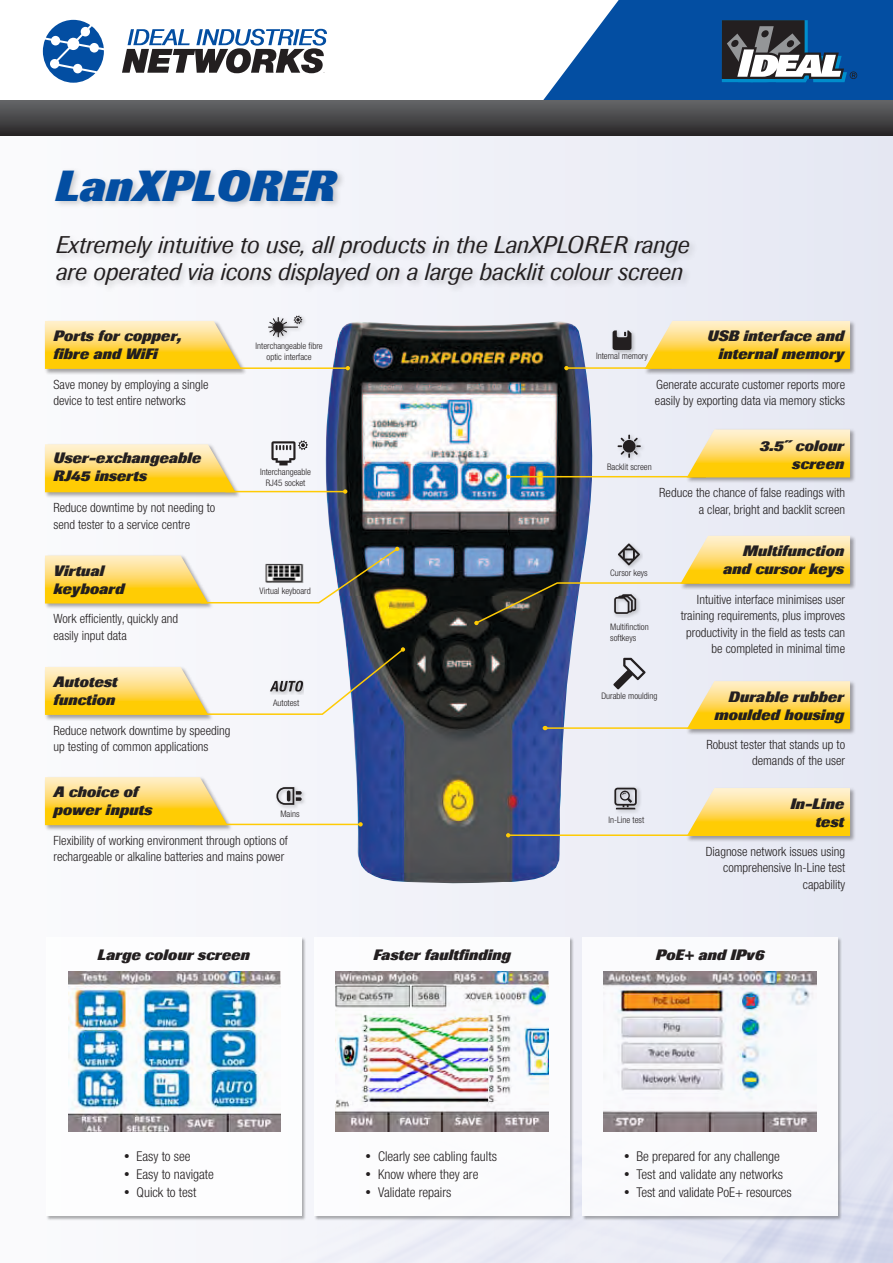
<style>
.page{position:relative;width:893px;height:1263px;background:#fff}
.page>*{position:absolute;margin:0;border:0;box-sizing:border-box;transform-origin:0 0}
.t1{font:italic 800 43.2px "Imago";color:#034ea2}
.t2{font:italic 24px/27px "Imago";color:#231f20}
.t3{font:italic 800 15px/18px "Imago";color:#231f20}
.t4{font:300 condensed 13.5px "Helvetica Neue LT Std";color:#231f20}
.t5{font:300 condensed 12.75px/16.5px "Helvetica Neue LT Std";color:#231f20}
.t6{font:300 condensed 9px/10.8px "Helvetica Neue LT Std";color:#231f20;text-align:center}
</style>
<div class="page">
<div style="left:0;top:121px;width:893px;height:1142px;background:#eef0f7"></div>
<img style="left:0;top:620px;width:893px;height:643px">
<svg style="left:122px;top:29px;width:205px;height:44px"></svg>
<svg style="left:43px;top:20px;width:61px;height:63px"></svg>
<svg style="left:543px;top:0;width:350px;height:101px"></svg>
<div style="left:0;top:101px;width:893px;height:34px;background:linear-gradient(to bottom,#656769,#2b2829)"></div>
<img style="left:326px;top:321px;width:266px;height:562px">
<hr style="left:566px;top:367px;width:106px;height:2px;background:#ffcb04">
<svg style="left:564px;top:366px;width:5px;height:4px"></svg>
<hr style="left:544px;top:727px;width:160px;height:2px;background:#ffcb04">
<svg style="left:543px;top:726px;width:5px;height:4px"></svg>
<div style="left:611px;top:329px;width:25px;height:26px;background:#636466;opacity:.4"></div>
<svg style="left:613px;top:330px;width:18px;height:20px"></svg>
<div style="left:267px;top:314px;width:40px;height:28px;background:#f4f5fa"></div>
<svg style="left:268px;top:315px;width:35px;height:22px"></svg>
<svg style="left:271px;top:440px;width:37px;height:25px"></svg>
<svg style="left:613px;top:658px;width:32px;height:31px"></svg>
<div style="left:54px;top:167px;width:644px;height:127px;background:#636466;opacity:.3"></div>
<div style="left:275px;top:785px;width:32px;height:25px;background:#636466;opacity:.4"></div>
<svg style="left:276px;top:787px;width:26px;height:18px"></svg>
<div style="left:44px;top:320px;width:203px;height:55px;background:#231f20;opacity:.4"></div>
<svg style="left:45px;top:321px;width:196px;height:48px;background:#fdd95d"></svg>
<div style="left:44px;top:443px;width:198px;height:55px;background:#231f20;opacity:.4"></div>
<svg style="left:45px;top:444px;width:191px;height:48px;background:#fddb6b"></svg>
<div style="left:644px;top:320px;width:212px;height:55px;background:#231f20;opacity:.4"></div>
<svg style="left:645px;top:321px;width:205px;height:48px;background:#fdd95e"></svg>
<div style="left:44px;top:554px;width:170px;height:55px;background:#231f20;opacity:.4"></div>
<svg style="left:618px;top:435px;width:23px;height:23px"></svg>
<hr style="left:508px;top:476px;width:198px;height:1px;background:#ffcb04">
<svg style="left:506px;top:475px;width:4px;height:4px"></svg>
<div style="left:686px;top:428px;width:170px;height:55px;background:#231f20;opacity:.4"></div>
<svg style="left:687px;top:429px;width:163px;height:48px;background:#fcdb6c"></svg>
<div style="left:612px;top:786px;width:30px;height:29px;background:#636466;opacity:.4"></div>
<svg style="left:614px;top:788px;width:23px;height:21px"></svg>
<hr style="left:508px;top:834px;width:198px;height:2px;background:#ffcb04">
<svg style="left:506px;top:833px;width:4px;height:4px"></svg>
<div style="left:686px;top:787px;width:170px;height:55px;background:#231f20;opacity:.4"></div>
<svg style="left:687px;top:788px;width:163px;height:48px;background:#fddb6a"></svg>
<div style="left:44px;top:666px;width:170px;height:55px;background:#231f20;opacity:.4"></div>
<div style="left:680px;top:535px;width:176px;height:55px;background:#231f20;opacity:.4"></div>
<svg style="left:474px;top:536px;width:376px;height:89px"></svg>
<div style="left:44px;top:776px;width:189px;height:55px;background:#231f20;opacity:.4"></div>
<svg style="left:45px;top:777px;width:182px;height:48px;background:#fdd95e"></svg>
<div style="left:686px;top:680px;width:170px;height:55px;background:#231f20;opacity:.4"></div>
<svg style="left:687px;top:681px;width:163px;height:48px;background:#fdd960"></svg>
<svg style="left:343px;top:489px;width:4px;height:5px"></svg>
<hr style="left:225px;top:491px;width:121px;height:1px;background:#ffcb04">
<svg style="left:358px;top:822px;width:5px;height:4px"></svg>
<hr style="left:195px;top:824px;width:166px;height:1px;background:#ffcb04">
<svg style="left:45px;top:547px;width:355px;height:57px"></svg>
<hr style="left:221px;top:367px;width:128px;height:2px;background:#ffcb04">
<svg style="left:45px;top:647px;width:360px;height:69px"></svg>
<img style="left:264px;top:562px;width:39px;height:22px">
<div style="left:46px;top:937px;width:261px;height:284px;background:#636466;opacity:.65"></div>
<div style="left:47px;top:938px;width:255px;height:278px;background:#fff"></div>
<img style="left:68px;top:972px;width:213px;height:159px">
<div style="left:314px;top:937px;width:260px;height:284px;background:#636466;opacity:.65"></div>
<div style="left:315px;top:938px;width:255px;height:278px;background:#fff"></div>
<img style="left:336px;top:972px;width:213px;height:159px">
<div style="left:582px;top:937px;width:260px;height:284px;background:#636466;opacity:.65"></div>
<div style="left:583px;top:938px;width:255px;height:278px;background:#fff"></div>
<img style="left:604px;top:972px;width:212px;height:159px">
<h1 class="t1" style="left:55px;top:160px;width:281px">LanXPLORER</h1>
<h2 class="t2" style="left:55px;top:232px;width:635px">Extremely intuitive to use, all products in the LanXPLORER range are operated via icons displayed on a large backlit colour screen</h2>
<p class="t3" style="left:53px;top:327px;width:130px">Ports for copper, fibre and WiFi</p>
<p class="t6" style="left:256px;top:340px;width:69px">Interchangeable fibre optic interface</p>
<p class="t6" style="left:596px;top:351px;width:53px">Internal memory</p>
<p class="t3" style="left:707px;top:327px;width:138px;text-align:right">USB interface and internal memory</p>
<p class="t5" style="left:53px;top:376px;width:157px">Save money by employing a single device to test entire networks</p>
<p class="t3" style="left:53px;top:449px;width:149px">User-exchangeable<br>RJ45 inserts</p>
<p class="t5" style="left:53px;top:499px;width:163px">Reduce downtime by not needing to send tester to a service centre</p>
<p class="t3" style="left:53px;top:562px;width:72px">Virtual keyboard</p>
<p class="t5" style="left:53px;top:610px;width:126px">Work efficiently, quickly and easily input data</p>
<p class="t3" style="left:53px;top:673px;width:66px">Autotest function</p>
<p class="t5" style="left:53px;top:722px;width:178px">Reduce network downtime by speeding up testing of common applications</p>
<p class="t3" style="left:53px;top:783px;width:100px">A choice of power inputs</p>
<p class="t6" style="left:260px;top:466px;width:52px">Interchangeable<br>RJ45 socket</p>
<p class="t6" style="left:260px;top:585px;width:53px">Virtual keyboard</p>
<p class="t6" style="left:273px;top:697px;width:28px">Autotest</p>
<p class="t6" style="left:280px;top:808px;width:21px">Mains</p>
<p class="t5" style="left:53px;top:832px;width:236px">Flexibility of working environment through options of rechargeable or alkaline batteries and mains power</p>
<p class="t3" style="left:98px;top:946px;width:154px">Large colour screen</p>
<p class="t3" style="left:373px;top:946px;width:139px">Faster faultfinding</p>
<p class="t4" style="left:124px;top:1148px;width:68px">• Easy to see</p>
<p class="t4" style="left:124px;top:1166px;width:92px">• Easy to navigate</p>
<p class="t4" style="left:124px;top:1184px;width:74px">• Quick to test</p>
<p class="t4" style="left:365px;top:1148px;width:133px">• Clearly see cabling faults</p>
<p class="t4" style="left:365px;top:1166px;width:115px">• Know where they are</p>
<p class="t4" style="left:365px;top:1184px;width:88px">• Validate repairs</p>
<p class="t5" style="left:655px;top:376px;width:192px">Generate accurate customer reports more easily by exporting data via memory sticks</p>
<p class="t6" style="left:607px;top:461px;width:46px">Backlit screen</p>
<p class="t3" style="left:760px;top:437px;width:86px;text-align:right">3.5˝ colour screen</p>
<p class="t5" style="left:659px;top:484px;width:187px;text-align:right">Reduce the chance of false readings with a clear, bright and backlit screen</p>
<p class="t6" style="left:610px;top:567px;width:39px">Cursor keys</p>
<p class="t6" style="left:610px;top:621px;width:40px;text-align:left">Multifinction softkeys</p>
<p class="t3" style="left:723px;top:542px;width:122px;text-align:right">Multifunction and cursor keys</p>
<p class="t5" style="left:681px;top:591px;width:166px;text-align:right">Intuitive interface minimises user training requirements, plus improves productivity in the field as tests can be completed in minimal time</p>
<p class="t6" style="left:601px;top:690px;width:58px">Durable moulding</p>
<p class="t6" style="left:608px;top:814px;width:37px">In-Line test</p>
<p class="t3" style="left:714px;top:688px;width:131px;text-align:right">Durable rubber moulded housing</p>
<p class="t5" style="left:706px;top:736px;width:140px;text-align:right">Robust tester that stands up to demands of the user</p>
<p class="t3" style="left:790px;top:795px;width:55px;text-align:right">In-Line test</p>
<p class="t5" style="left:706px;top:843px;width:141px;text-align:right">Diagnose network issues using comprehensive In-Line test capability</p>
<p class="t3" style="left:656px;top:946px;width:110px">PoE+ and IPv6</p>
<p class="t4" style="left:624px;top:1148px;width:158px">• Be prepared for any challenge</p>
<p class="t4" style="left:624px;top:1166px;width:161px">• Test and validate any networks</p>
<p class="t4" style="left:624px;top:1184px;width:170px">• Test and validate PoE+ resources</p>
</div>
